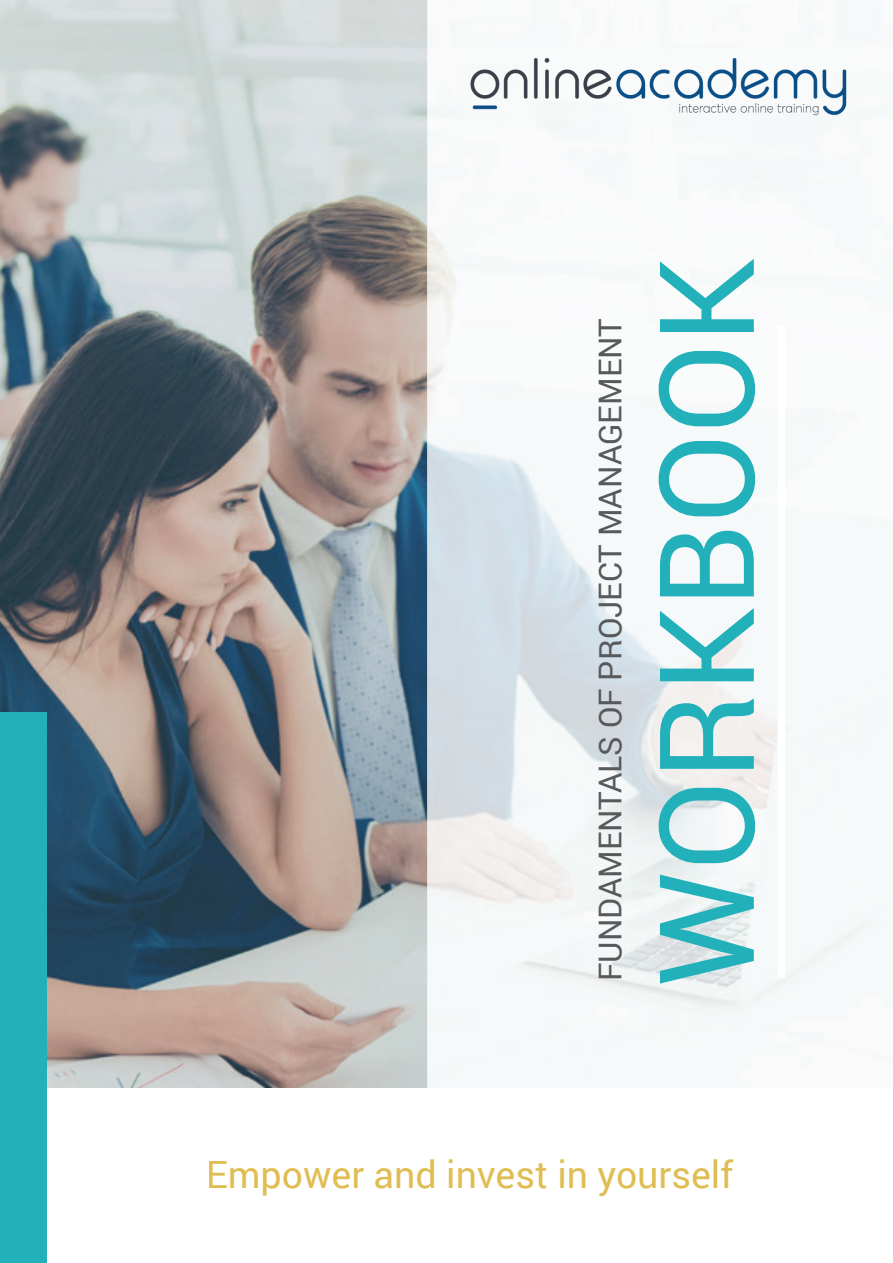
<style>
.page{position:relative;width:893px;height:1263px;background:#fff}
.page>*{position:absolute;margin:0;border:0;box-sizing:border-box;transform-origin:0 0}
.t1{font:132px "Roboto";color:#22b0bb}
.t2{font:37.5px "Roboto";color:#e0bd52}
.t3{font:31.5px "Roboto";color:#58595b}
</style>
<div class="page">
<img style="left:0;top:0;width:427px;height:1088px">
<img style="left:427px;top:0;width:466px;height:1088px">
<div style="left:0;top:712px;width:46px;height:551px;background:#22b0bb"></div>
<div style="left:778px;top:325px;width:7px;height:653px;background:#fff"></div>
<img style="left:457px;top:45px;width:403px;height:83px">
<p class="t3" style="left:588px;top:981px;width:664px;rotate:-90deg">FUNDAMENTALS OF PROJECT MANAGEMENT</p>
<h1 class="t1" style="left:614px;top:987px;width:730px;rotate:-90deg">WORKBOOK</h1>
<p class="t2" style="left:206px;top:1148px;width:529px">Empower and invest in yourself</p>
</div>
